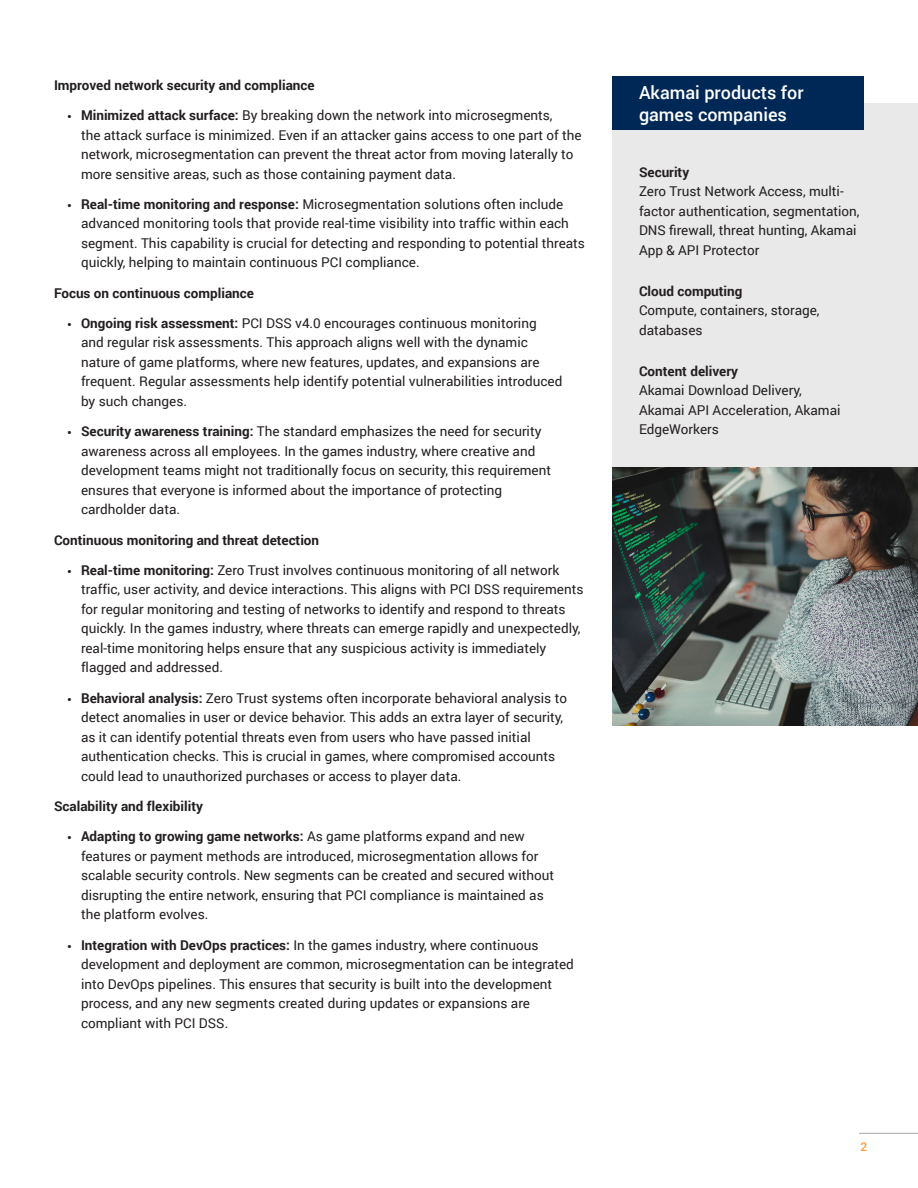
<style>
.page{position:relative;width:918px;height:1188px;background:#fff}
.page>*{position:absolute;margin:0;border:0;box-sizing:border-box;transform-origin:0 0}
.Sidebar_-_H_white{font:500 18px/21.6px "Roboto";color:#fff}
.Body{font:13.5px/19.5px "Roboto";color:#231f20}
.Sidebar_-_Body{font:13.5px/19.5px "Roboto";color:#231f20}
.Body-2{font:700 13.5px "Roboto";color:#231f20}
.Body-3{font:13.5px "Roboto Bold 2";color:#231f20}
.t1{font:500 12px "Roboto";color:#f93}
.s1{font-family:"Source Sans Pro"}
.s2{font-weight:700}
.s3{font-family:"Roboto Regular 2"}
</style>
<div class="page">
<hr style="left:859px;top:1133px;width:59px;height:1px;background:#a8a8aa">
<div style="left:612px;top:103px;width:306px;height:364px;background:#e9e9ea"></div>
<div style="left:612px;top:76px;width:252px;height:54px;background:#002856"></div>
<img style="left:612px;top:467px;width:306px;height:259px">
<p class="Body-2" style="left:54px;top:75px;width:262px">Improved network security and compliance</p>
<p class="Body" style="left:81px;top:105px;width:502px;text-indent:-14px"><span class="s1">•</span> <span class="s2">Minimized attack surface:</span> By breaking down the network into microsegments,<br>the attack surface is minimized. Even if an attacker gains access to one part of the network, microsegmentation can prevent the threat actor from moving laterally to more sensitive areas, such as those containing payment data.</p>
<p class="Body" style="left:81px;top:194px;width:506px;text-indent:-14px"><span class="s1">•</span> <span class="s2">Real-time monitoring and response:</span> Microsegmentation solutions often include advanced monitoring tools that provide real-time visibility into traffic within each segment. This capability is crucial for detecting and responding to potential threats quickly, helping to maintain continuous PCI compliance.</p>
<p class="Body-2" style="left:54px;top:283px;width:201px">Focus on continuous compliance</p>
<p class="Body" style="left:81px;top:313px;width:483px;text-indent:-14px"><span class="s1">•</span> <span class="s2">Ongoing risk assessment:</span> PCI DSS v4.0 encourages continuous monitoring and regular risk assessments. This approach aligns well with the dynamic nature of game platforms, where new features, updates, and expansions are frequent. Regular assessments help identify potential vulnerabilities introduced by such changes.</p>
<p class="Body" style="left:81px;top:421px;width:472px;text-indent:-14px"><span class="s1">•</span> <span class="s2">Security awareness training:</span> The standard emphasizes the need for security awareness across all employees. In the games industry, where creative and development teams might not traditionally focus on security, this requirement ensures that everyone is informed about the importance of protecting cardholder data.</p>
<p class="Body-2" style="left:54px;top:530px;width:267px">Continuous monitoring and threat detection</p>
<p class="Body" style="left:81px;top:560px;width:504px;text-indent:-14px"><span class="s1">•</span> <span class="s2">Real-time monitoring:</span> Zero Trust involves continuous monitoring of all network traffic, user activity, and device interactions. This aligns with PCI DSS requirements for regular monitoring and testing of networks to identify and respond to threats quickly. In the games industry, where threats can emerge rapidly and unexpectedly, real-time monitoring helps ensure that any suspicious activity is immediately flagged and addressed.</p>
<p class="Body" style="left:81px;top:688px;width:488px;text-indent:-14px"><span class="s1">•</span> <span class="s2">Behavioral analysis:</span> Zero Trust systems often incorporate behavioral analysis to detect anomalies in user or device behavior. This adds an extra layer of security, as it can identify potential threats even from users who have passed initial authentication checks. This is crucial in games, where compromised accounts could lead to unauthorized purchases or access to player data.</p>
<p class="Body-3" style="left:54px;top:797px;width:151px">Scalability and flexibility</p>
<p class="Body" style="left:81px;top:826px;width:475px;text-indent:-14px"><span class="s1">•</span> <span class="s2">Adapting to growing game networks:</span> As game platforms expand and new features or payment methods are introduced, microsegmentation allows for scalable security controls. New segments can be created and secured without disrupting the entire network, ensuring that PCI compliance is maintained as the platform evolves.</p>
<p class="Body" style="left:81px;top:934px;width:494px;text-indent:-14px"><span class="s1">•</span> <span class="s2">Integration with DevOps practices:</span> In the games industry, where continuous development and deployment are common, microsegmentation can be integrated into DevOps pipelines. This ensures that security is built into the development process, and any new segments created during updates or expansions are compliant with PCI DSS.</p>
<p class="Sidebar_-_H_white" style="left:639px;top:81px;width:166px">Akamai products for games companies</p>
<p class="Sidebar_-_Body" style="left:639px;top:162px;width:222px"><span class="s2">Security<br></span>Zero Trust Network Access, multi&shy;factor authentication, segmentation,<br><span class="s3">DNS firewall, threat hunting, Akamai<br></span>App &amp; API Protector</p>
<p class="Sidebar_-_Body" style="left:639px;top:281px;width:182px"><span class="s2">Cloud computing<br></span>Compute, containers, storage, databases</p>
<p class="Sidebar_-_Body" style="left:639px;top:361px;width:203px"><span class="s2">Content delivery<br></span>Akamai Download Delivery,<br>Akamai API Acceleration, Akamai<br>EdgeWorkers</p>
<p class="t1" style="left:860px;top:1138px;width:8px">2</p>
</div>
